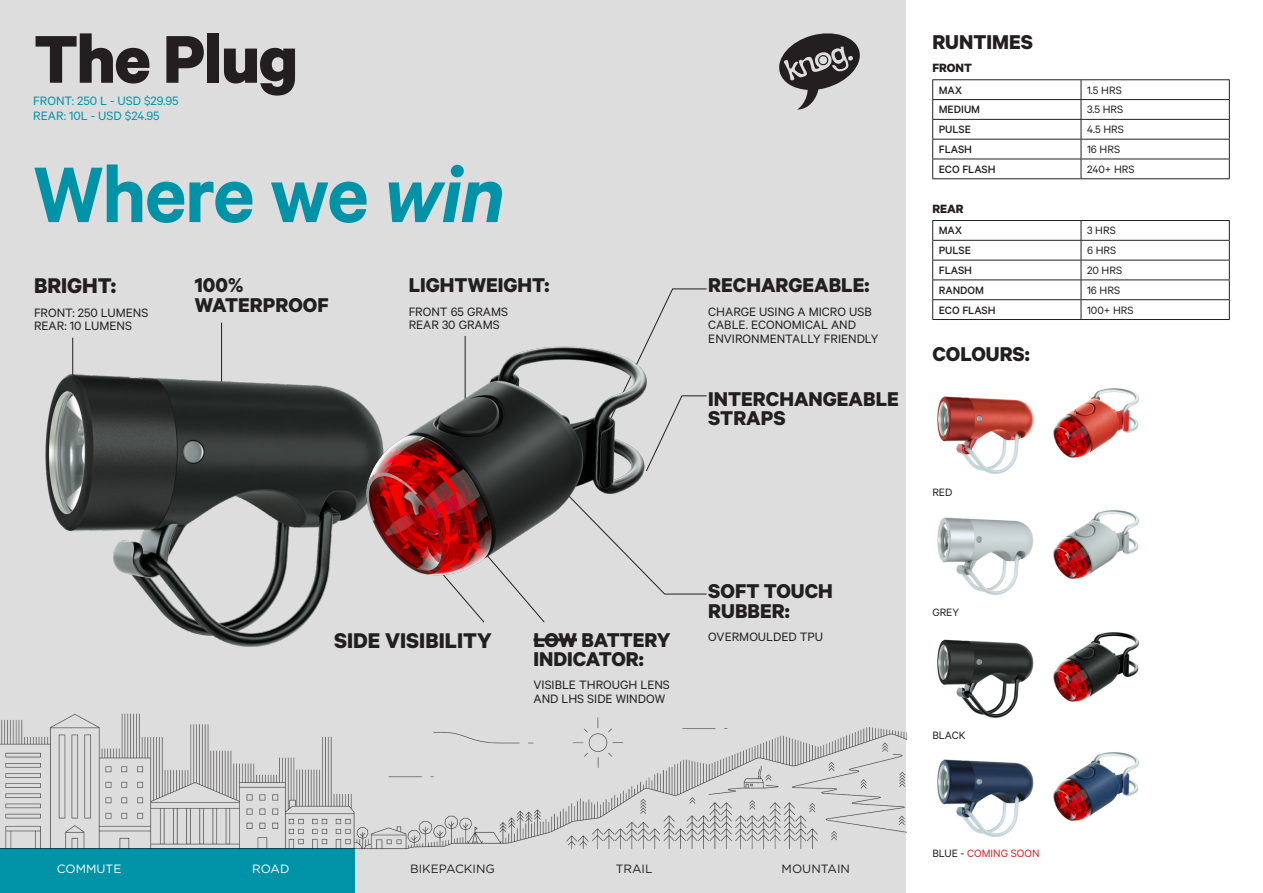
<style>
.page{position:relative;width:1263px;height:893px;background:#ddddde}
.page>*{position:absolute;margin:0;border:0;box-sizing:border-box;transform-origin:0 0}
.Heading{font:600 88.65px "Calibre";letter-spacing:-.02em;color:#0093a8}
.t1{font:700 75.9px "Calibre";letter-spacing:-.02em;color:#231f20}
.Sub_Heading{font:700 24px "Calibre";color:#231f20}
.Sub_Heading-2{font:700 22.5px/19.5px "Calibre";color:#231f20}
.Body{font:13.65px/13.6px "Calibre";color:#231f20}
.Body-2{font:13.65px "Calibre";color:#0093a8}
.t2{font:700 13.5px "Calibre";color:#231f20}
.t3{font:12px "Calibre";color:#231f20}
.t4{font:500 12px "Calibre";color:#231f20}
.t5{font:12px "Gotham";color:#231f20}
.t6{font:12px "Calibre";color:#d1232a}
.t7{font:12px "Gotham";color:#fff}
.s1{font-style:italic}
.s2{color:#231f20}
</style>
<div class="page">
<div style="left:907px;top:0;width:356px;height:893px;background:#fff"></div>
<div style="left:0;top:849px;width:354px;height:44px;background:#0093a8"></div>
<img style="left:0;top:710px;width:907px;height:139px">
<svg style="left:779px;top:33px;width:81px;height:77px"></svg>
<hr style="left:72px;top:338px;width:1px;height:77px;background:#231f20">
<hr style="left:221px;top:323px;width:1px;height:77px;background:#231f20">
<hr style="left:465px;top:336px;width:1px;height:72px;background:#231f20">
<svg style="left:646px;top:288px;width:61px;height:109px"></svg>
<svg style="left:459px;top:594px;width:86px;height:29px"></svg>
<hr style="left:533px;top:638px;width:44px;height:3px;background:#231f20">
<img style="left:45px;top:342px;width:282px;height:305px">
<svg style="left:664px;top:593px;width:43px;height:2px"></svg>
<img style="left:937px;top:759px;width:97px;height:78px">
<img style="left:937px;top:396px;width:97px;height:78px">
<img style="left:937px;top:517px;width:96px;height:78px">
<img style="left:937px;top:639px;width:97px;height:79px">
<img style="left:1053px;top:752px;width:86px;height:69px">
<img style="left:1053px;top:388px;width:86px;height:70px">
<img style="left:1053px;top:510px;width:86px;height:69px">
<img style="left:1053px;top:632px;width:86px;height:70px">
<hr style="left:932px;top:79px;width:149px;height:1px;background:#231f20">
<hr style="left:1081px;top:79px;width:149px;height:1px;background:#231f20">
<hr style="left:932px;top:99px;width:149px;height:1px;background:#231f20">
<hr style="left:1081px;top:99px;width:149px;height:1px;background:#231f20">
<hr style="left:932px;top:119px;width:149px;height:1px;background:#231f20">
<hr style="left:1081px;top:119px;width:149px;height:1px;background:#231f20">
<hr style="left:932px;top:139px;width:149px;height:1px;background:#231f20">
<hr style="left:1081px;top:139px;width:149px;height:1px;background:#231f20">
<hr style="left:932px;top:159px;width:149px;height:1px;background:#231f20">
<svg style="left:932px;top:80px;width:1px;height:98px"></svg>
<hr style="left:1081px;top:159px;width:149px;height:1px;background:#231f20">
<svg style="left:1081px;top:80px;width:1px;height:98px"></svg>
<svg style="left:1229px;top:80px;width:1px;height:98px"></svg>
<hr style="left:932px;top:178px;width:149px;height:1px;background:#231f20">
<hr style="left:1081px;top:178px;width:149px;height:1px;background:#231f20">
<hr style="left:932px;top:220px;width:149px;height:1px;background:#231f20">
<hr style="left:1081px;top:220px;width:149px;height:1px;background:#231f20">
<hr style="left:932px;top:240px;width:149px;height:1px;background:#231f20">
<hr style="left:1081px;top:240px;width:149px;height:1px;background:#231f20">
<hr style="left:932px;top:260px;width:149px;height:1px;background:#231f20">
<hr style="left:1081px;top:260px;width:149px;height:1px;background:#231f20">
<hr style="left:932px;top:280px;width:149px;height:1px;background:#231f20">
<hr style="left:1081px;top:280px;width:149px;height:1px;background:#231f20">
<hr style="left:932px;top:299px;width:149px;height:1px;background:#231f20">
<svg style="left:932px;top:221px;width:1px;height:98px"></svg>
<hr style="left:1081px;top:299px;width:149px;height:1px;background:#231f20">
<svg style="left:1081px;top:221px;width:1px;height:98px"></svg>
<svg style="left:1229px;top:221px;width:1px;height:98px"></svg>
<hr style="left:932px;top:319px;width:149px;height:1px;background:#231f20">
<hr style="left:1081px;top:319px;width:149px;height:1px;background:#231f20">
<img style="left:327px;top:342px;width:356px;height:252px">
<p class="t1" style="left:34px;top:13px;width:266px">The Plug</p>
<p class="Body-2" style="left:33px;top:93px;width:147px">FRONT: 250 L - USD $29.95</p>
<p class="Body-2" style="left:33px;top:108px;width:128px">REAR: 10L - USD $24.95</p>
<p class="Heading" style="left:33px;top:142px;width:473px">Where we <span class="s1">win</span></p>
<p class="Sub_Heading" style="left:34px;top:271px;width:84px">BRIGHT:</p>
<p class="Body" style="left:34px;top:305px;width:116px">FRONT: 250 LUMENS<br>REAR: 10 LUMENS</p>
<p class="Sub_Heading-2" style="left:195px;top:275px;width:136px">100%<br>WATERPROOF</p>
<p class="Sub_Heading-2" style="left:409px;top:275px;width:142px">LIGHTWEIGHT:</p>
<p class="Body" style="left:409px;top:304px;width:101px">FRONT 65 GRAMS<br>REAR 30 GRAMS</p>
<p class="Sub_Heading" style="left:334px;top:626px;width:159px">SIDE VISIBILITY</p>
<p class="Sub_Heading-2" style="left:533px;top:629px;width:139px">LOW BATTERY<br>INDICATOR:</p>
<p class="Body" style="left:533px;top:678px;width:138px">VISIBLE THROUGH LENS<br>AND LHS SIDE WINDOW</p>
<p class="Sub_Heading-2" style="left:708px;top:275px;width:163px">RECHARGEABLE:</p>
<p class="Body" style="left:708px;top:304px;width:172px">CHARGE USING A MICRO USB<br>CABLE. ECONOMICAL AND<br>ENVIRONMENTALLY FRIENDLY</p>
<p class="Sub_Heading-2" style="left:708px;top:388px;width:192px">INTERCHANGEABLE<br>STRAPS</p>
<p class="Sub_Heading-2" style="left:932px;top:31px;width:102px">RUNTIMES</p>
<p class="t2" style="left:932px;top:60px;width:41px">FRONT</p>
<p class="t4" style="left:939px;top:83px;width:25px">MAX</p>
<p class="t3" style="left:1087px;top:83px;width:36px">1.5 HRS</p>
<p class="t4" style="left:939px;top:103px;width:43px">MEDIUM</p>
<p class="t3" style="left:1087px;top:103px;width:38px">3.5 HRS</p>
<p class="t4" style="left:939px;top:122px;width:34px">PULSE</p>
<p class="t3" style="left:1087px;top:122px;width:38px">4.5 HRS</p>
<p class="t4" style="left:939px;top:142px;width:35px">FLASH</p>
<p class="t3" style="left:1087px;top:142px;width:35px">16 HRS</p>
<p class="t4" style="left:939px;top:162px;width:58px">ECO FLASH</p>
<p class="t3" style="left:1087px;top:162px;width:49px">240+ HRS</p>
<p class="t2" style="left:932px;top:201px;width:33px">REAR</p>
<p class="t4" style="left:939px;top:224px;width:25px">MAX</p>
<p class="t3" style="left:1087px;top:224px;width:30px">3 HRS</p>
<p class="t4" style="left:939px;top:243px;width:34px">PULSE</p>
<p class="t3" style="left:1087px;top:243px;width:31px">6 HRS</p>
<p class="t4" style="left:939px;top:263px;width:35px">FLASH</p>
<p class="t3" style="left:1087px;top:263px;width:37px">20 HRS</p>
<p class="t4" style="left:939px;top:283px;width:47px">RANDOM</p>
<p class="t3" style="left:1087px;top:283px;width:35px">16 HRS</p>
<p class="t4" style="left:939px;top:303px;width:58px">ECO FLASH</p>
<p class="t3" style="left:1087px;top:303px;width:48px">100+ HRS</p>
<p class="Sub_Heading-2" style="left:932px;top:344px;width:99px">COLOURS:</p>
<p class="t3" style="left:932px;top:485px;width:22px">RED</p>
<p class="Sub_Heading-2" style="left:708px;top:581px;width:126px">SOFT TOUCH<br>RUBBER:</p>
<p class="Body" style="left:708px;top:630px;width:116px">OVERMOULDED TPU</p>
<p class="t3" style="left:932px;top:606px;width:28px">GREY</p>
<p class="t3" style="left:932px;top:728px;width:35px">BLACK</p>
<p class="t7" style="left:57px;top:862px;width:66px">COMMUTE</p>
<p class="t7" style="left:252px;top:862px;width:39px">ROAD</p>
<p class="t5" style="left:410px;top:862px;width:86px">BIKEPACKING</p>
<p class="t5" style="left:616px;top:862px;width:38px">TRAIL</p>
<p class="t5" style="left:782px;top:862px;width:70px">MOUNTAIN</p>
<p class="t6" style="left:932px;top:846px;width:109px"><span class="s2">BLUE -</span> COMING SOON</p>
</div>
